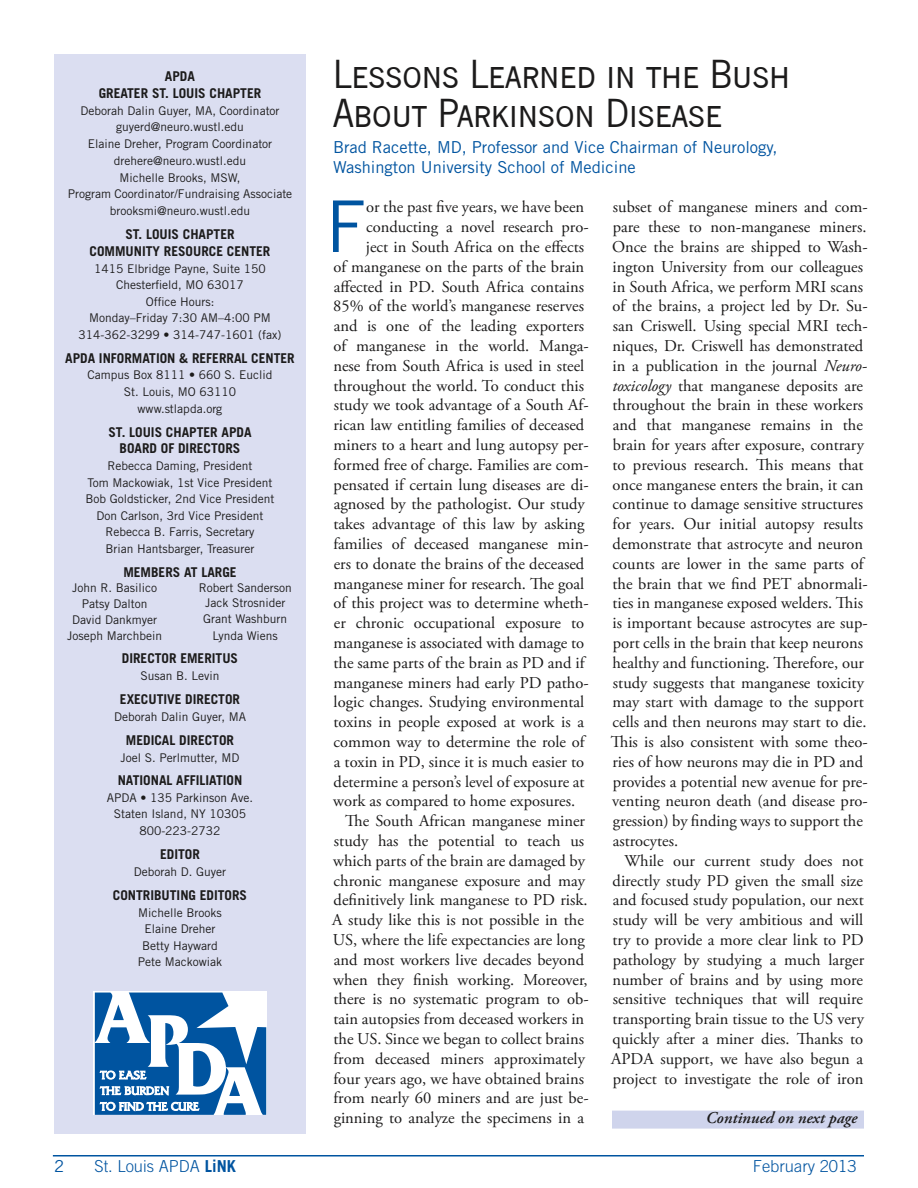
<style>
.page{position:relative;width:918px;height:1188px;background:#fff}
.page>*{position:absolute;margin:0;border:0;box-sizing:border-box;transform-origin:0 0}
.t1{font:71.4px "Trade Gothic LT Std";color:#0054a0}
.t2{font:42px/39px "News Got SCT";color:#1c1b1b}
.t3{font:16.5px/19.8px "Adobe Garamond Pro";color:#1c1b1b}
.t4{font:16.5px/19.8px "Trade Gothic LT Std";color:#0054a0}
.t5{font:300 16.5px "Trade Gothic LT Std";color:#0054a0}
.t6{font:italic 600 16.5px "Adobe Garamond Pro";color:#1c1b1b}
.t7{font:700 13.5px/17px "Trade Gothic LT Std";color:#1c1b1b;text-align:center}
.t8{font:12px/16.5px "Trade Gothic LT Std";color:#1c1b1b;text-align:center}
.s1{font-style:italic}
.s2{font-weight:700}
</style>
<div class="page">
<hr style="left:53px;top:1155px;width:811px;height:1px;background:#0054a0">
<div style="left:55px;top:54px;width:251px;height:1080px;background:#dbdef1"></div>
<svg style="left:94px;top:991px;width:172px;height:124px;background:#6a9bc7"></svg>
<div style="left:612px;top:1111px;width:252px;height:18px;background:#cfd4ec"></div>
<p class="t7" style="left:99px;top:68px;width:164px">APDA<br>GREATER ST. LOUIS CHAPTER</p>
<p class="t8" style="left:68px;top:102px;width:226px">Deborah Dalin Guyer, MA, Coordinator guyerd@neuro.wustl.edu<br>Elaine Dreher, Program Coordinator drehere@neuro.wustl.edu<br>Michelle Brooks, MSW,<br>Program Coordinator/Fundraising Associate brooksmi@neuro.wustl.edu</p>
<p class="t7" style="left:90px;top:226px;width:182px">ST. LOUIS CHAPTER<br>COMMUNITY RESOURCE CENTER</p>
<p class="t8" style="left:79px;top:260px;width:204px">1415 Elbridge Payne, Suite 150<br>Chesterfield, MO 63017<br>Office Hours:<br>Monday–Friday 7:30 AM–4:00 PM<br>314-362-3299 • 314-747-1601 (fax)</p>
<p class="t7" style="left:65px;top:349px;width:231px">APDA INFORMATION &amp; REFERRAL CENTER</p>
<p class="t8" style="left:88px;top:366px;width:186px">Campus Box 8111 • 660 S. Euclid<br>St. Louis, MO 63110 www.stlapda.org</p>
<p class="t7" style="left:108px;top:423px;width:145px">ST. LOUIS CHAPTER APDA<br>BOARD OF DIRECTORS</p>
<p class="t8" style="left:85px;top:457px;width:190px">Rebecca Daming, President<br>Tom Mackowiak, 1st Vice President<br>Bob Goldsticker, 2nd Vice President<br>Don Carlson, 3rd Vice President<br>Rebecca B. Farris, Secretary<br>Brian Hantsbarger, Treasurer</p>
<p class="t7" style="left:123px;top:564px;width:115px">MEMBERS AT LARGE</p>
<p class="t8" style="left:67px;top:580px;width:97px;line-height:15.8px">John R. Basilico<br>Patsy Dalton<br>David Dankmyer<br>Joseph Marchbein</p>
<p class="t8" style="left:199px;top:580px;width:94px;line-height:15.3px">Robert Sanderson<br>Jack Strosnider<br>Grant Washburn</p>
<p class="t8" style="left:213px;top:627px;width:67px">Lynda Wiens</p>
<p class="t7" style="left:122px;top:650px;width:118px">DIRECTOR EMERITUS</p>
<p class="t8" style="left:141px;top:668px;width:80px">Susan B. Levin</p>
<p class="t7" style="left:120px;top:691px;width:122px">EXECUTIVE DIRECTOR</p>
<p class="t8" style="left:114px;top:708px;width:133px">Deborah Dalin Guyer, MA</p>
<p class="t7" style="left:126px;top:731px;width:110px">MEDICAL DIRECTOR</p>
<p class="t8" style="left:121px;top:749px;width:120px">Joel S. Perlmutter, MD</p>
<p class="t7" style="left:118px;top:772px;width:126px">NATIONAL AFFILIATION</p>
<p class="t8" style="left:107px;top:789px;width:148px">APDA • 135 Parkinson Ave.<br>Staten Island, NY 10305<br>800-223-2732</p>
<p class="t7" style="left:160px;top:846px;width:41px">EDITOR</p>
<p class="t8" style="left:134px;top:863px;width:94px">Deborah D. Guyer</p>
<p class="t7" style="left:113px;top:886px;width:136px">CONTRIBUTING EDITORS</p>
<p class="t8" style="left:138px;top:904px;width:86px">Michelle Brooks<br>Elaine Dreher<br>Betty Hayward<br>Pete Mackowiak</p>
<h2 class="t2" style="left:333px;top:56px;width:459px">Lessons Learned in the Bush<br>About Parkinson Disease</h2>
<p class="t4" style="left:333px;top:137px;width:446px">Brad Racette, MD, Professor and Vice Chairman of Neurology,<br>Washington University School of Medicine</p>
<h1 class="t1" style="left:326px;top:183px;width:41px">F</h1>
<p class="t3" style="left:366px;top:198px;width:220px">or the past five years, we have been</p>
<p class="t3" style="left:366px;top:218px;width:224px">conducting a novel research pro-</p>
<p class="t3" style="left:366px;top:237px;width:220px">ject in South Africa on the effects</p>
<p class="t3" style="left:334px;top:257px;width:252px">of manganese on the parts of the brain</p>
<p class="t3" style="left:334px;top:277px;width:252px">affected in PD. South Africa contains</p>
<p class="t3" style="left:333px;top:297px;width:252px">85% of the world’s manganese reserves</p>
<p class="t3" style="left:334px;top:317px;width:252px">and is one of the leading exporters</p>
<p class="t3" style="left:334px;top:336px;width:257px">of manganese in the world. Manga-</p>
<p class="t3" style="left:333px;top:356px;width:252px">nese from South Africa is used in steel</p>
<p class="t3" style="left:333px;top:376px;width:252px">throughout the world. To conduct this</p>
<p class="t3" style="left:334px;top:396px;width:256px">study we took advantage of a South Af-</p>
<p class="t3" style="left:333px;top:416px;width:252px">rican law entitling families of deceased</p>
<p class="t3" style="left:333px;top:435px;width:257px">miners to a heart and lung autopsy per-</p>
<p class="t3" style="left:334px;top:455px;width:257px">formed free of charge. Families are com-</p>
<p class="t3" style="left:334px;top:475px;width:257px">pensated if certain lung diseases are di-</p>
<p class="t3" style="left:334px;top:495px;width:253px">agnosed by the pathologist. Our study</p>
<p class="t3" style="left:333px;top:515px;width:253px">takes advantage of this law by asking</p>
<p class="t3" style="left:334px;top:534px;width:257px">families of deceased manganese min-</p>
<p class="t3" style="left:334px;top:554px;width:252px">ers to donate the brains of the deceased</p>
<p class="t3" style="left:333px;top:574px;width:252px">manganese miner for research. The goal</p>
<p class="t3" style="left:334px;top:594px;width:257px">of this project was to determine wheth-</p>
<p class="t3" style="left:334px;top:614px;width:252px">er chronic occupational exposure to</p>
<p class="t3" style="left:334px;top:633px;width:252px">manganese is associated with damage to</p>
<p class="t3" style="left:333px;top:653px;width:253px">the same parts of the brain as PD and if</p>
<p class="t3" style="left:334px;top:673px;width:257px">manganese miners had early PD patho-</p>
<p class="t3" style="left:334px;top:693px;width:252px">logic changes. Studying environmental</p>
<p class="t3" style="left:333px;top:713px;width:252px">toxins in people exposed at work is a</p>
<p class="t3" style="left:334px;top:732px;width:253px">common way to determine the role of</p>
<p class="t3" style="left:334px;top:752px;width:252px">a toxin in PD, since it is much easier to</p>
<p class="t3" style="left:334px;top:772px;width:253px">determine a person’s level of exposure at</p>
<p class="t3" style="left:333px;top:792px;width:243px">work as compared to home exposures.</p>
<p class="t3" style="left:345px;top:812px;width:241px">The South African manganese miner</p>
<p class="t3" style="left:334px;top:831px;width:252px">study has the potential to teach us</p>
<p class="t3" style="left:333px;top:851px;width:253px">which parts of the brain are damaged by</p>
<p class="t3" style="left:334px;top:871px;width:253px">chronic manganese exposure and may</p>
<p class="t3" style="left:334px;top:891px;width:255px">definitively link manganese to PD risk.</p>
<p class="t3" style="left:332px;top:911px;width:253px">A study like this is not possible in the</p>
<p class="t3" style="left:333px;top:930px;width:253px">US, where the life expectancies are long</p>
<p class="t3" style="left:334px;top:950px;width:252px">and most workers live decades beyond</p>
<p class="t3" style="left:333px;top:970px;width:256px">when they finish working. Moreover,</p>
<p class="t3" style="left:333px;top:990px;width:257px">there is no systematic program to ob-</p>
<p class="t3" style="left:333px;top:1010px;width:252px">tain autopsies from deceased workers in</p>
<p class="t3" style="left:333px;top:1029px;width:252px">the US. Since we began to collect brains</p>
<p class="t3" style="left:334px;top:1049px;width:253px">from deceased miners approximately</p>
<p class="t3" style="left:334px;top:1069px;width:252px">four years ago, we have obtained brains</p>
<p class="t3" style="left:334px;top:1089px;width:257px">from nearly 60 miners and are just be-</p>
<p class="t3" style="left:334px;top:1109px;width:252px">ginning to analyze the specimens in a</p>
<p class="t3" style="left:611px;top:198px;width:258px">subset of manganese miners and com&shy;pare these to non-manganese miners.<br>Once the brains are shipped to Wash&shy;ington University from our colleagues in South Africa, we perform MRI scans of the brains, a project led by Dr. Su&shy;san Criswell. Using special MRI tech&shy;niques, Dr. Criswell has demonstrated in a publication in the journal <span class="s1">Neuro&shy;toxicology</span> that manganese deposits are throughout the brain in these workers and that manganese remains in the brain for years after exposure, contrary to previous research. This means that once manganese enters the brain, it can continue to damage sensitive structures for years. Our initial autopsy results demonstrate that astrocyte and neuron counts are lower in the same parts of the brain that we find PET abnormali&shy;ties in manganese exposed welders. This is important because astrocytes are sup&shy;port cells in the brain that keep neurons healthy and functioning. Therefore, our study suggests that manganese toxicity may start with damage to the support cells and then neurons may start to die.<br>This is also consistent with some theo&shy;ries of how neurons may die in PD and provides a potential new avenue for pre&shy;venting neuron death (and disease pro&shy;gression) by finding ways to support the astrocytes.</p>
<p class="t3" style="left:611px;top:851px;width:254px;text-align:justify;text-indent:13px">While our current study does not directly study PD given the small size and focused study population, our next study will be very ambitious and will try to provide a more clear link to PD pathology by studying a much larger number of brains and by using more sensitive techniques that will require transporting brain tissue to the US very quickly after a miner dies. Thanks to APDA support, we have also begun a project to investigate the role of iron</p>
<p class="t6" style="left:706px;top:1108px;width:153px">Continued on next page</p>
<p class="t4" style="left:54px;top:1156px;width:12px">2</p>
<p class="t5" style="left:95px;top:1156px;width:143px">St. Louis APDA <span class="s2">LiNK</span></p>
<p class="t5" style="left:753px;top:1156px;width:105px">February 2013</p>
</div>
